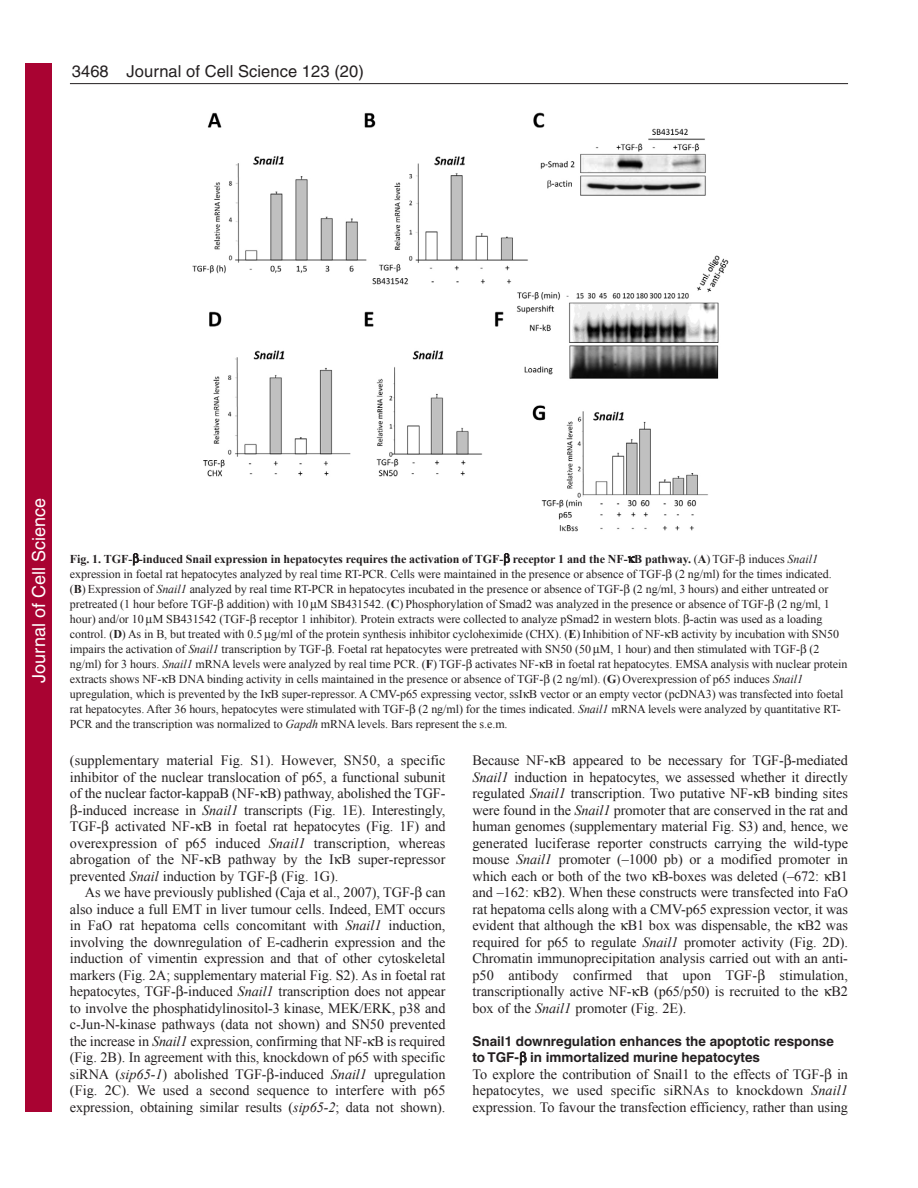
<style>
.page{position:relative;width:918px;height:1188px;background:#fff}
.page>*{position:absolute;margin:0;border:0;box-sizing:border-box;transform-origin:0 0}
.t1{font:18px "Helvetica";color:#fff}
.t2{font:16.5px "Helvetica";letter-spacing:.005em;color:#231f20}
.t3{font:14.25px/16.5px "Times New Roman";letter-spacing:-.005em;color:#231f20;text-align:justify}
.t4{font:700 13.5px/16.5px "Helvetica";color:#231f20}
.t5{font:12px/15px "Times New Roman";letter-spacing:-.005em;color:#231f20}
.s1{font-weight:700}
.s2{font-style:italic}
</style>
<div class="page">
<hr style="left:70px;top:83px;width:778px;height:1px;background:#231f20">
<img style="left:192px;top:112px;width:537px;height:420px">
<div style="left:26px;top:64px;width:26px;height:1048px;background:#a90332"></div>
<p class="t2" style="left:72px;top:65px;width:294px">3468 Journal of Cell Science 123 (20)</p>
<p class="t1" style="left:28px;top:683px;width:186px;rotate:-90deg">Journal of Cell Science</p>
<p class="t5" style="left:70px;top:551px;width:779px"><span class="s1">Fig. 1. TGF- -induced Snail expression in hepatocytes requires the activation of TGF- receptor 1 and the NF- B pathway.</span> (<span class="s1">A</span>) TGF- induces <span class="s2">Snail1 </span>expression in foetal rat hepatocytes analyzed by real time RT-PCR. Cells were maintained in the presence or absence of TGF- (2 ng/ml) for the times indicated. (<span class="s1">B</span>) Expression of <span class="s2">Snail1</span> analyzed by real time RT-PCR in hepatocytes incubated in the presence or absence of TGF- (2 ng/ml, 3 hours) and either untreated or pretreated (1 hour before TGF- addition) with 10 M SB431542. (<span class="s1">C</span>) Phosphorylation of Smad2 was analyzed in the presence or absence of TGF- (2 ng/ml, 1 hour) and/or 10 M SB431542 (TGF- receptor 1 inhibitor). Protein extracts were collected to analyze pSmad2 in western blots. -actin was used as a loading control. (<span class="s1">D</span>) As in B, but treated with 0.5 g/ml of the protein synthesis inhibitor cycloheximide (CHX). (<span class="s1">E</span>) Inhibition of NF- B activity by incubation with SN50 impairs the activation of <span class="s2">Snail1</span> transcription by TGF- . Foetal rat hepatocytes were pretreated with SN50 (50 M, 1 hour) and then stimulated with TGF- (2 ng/ml) for 3 hours. <span class="s2">Snail1</span> mRNA levels were analyzed by real time PCR. (<span class="s1">F</span>) TGF- activates NF- B in foetal rat hepatocytes. EMSA analysis with nuclear protein extracts shows NF- B DNA binding activity in cells maintained in the presence or absence of TGF- (2 ng/ml). (<span class="s1">G</span>) Overexpression of p65 induces <span class="s2">Snail1 </span>upregulation, which is prevented by the I B super-repressor. A CMV-p65 expressing vector, ssI B vector or an empty vector (pcDNA3) was transfected into foetal rat hepatocytes. After 36 hours, hepatocytes were stimulated with TGF- (2 ng/ml) for the times indicated. <span class="s2">Snail1</span> mRNA levels were analyzed by quantitative RT-PCR and the transcription was normalized to <span class="s2">Gapdh</span> mRNA levels. Bars represent the s.e.m.</p>
<p class="t3" style="left:70px;top:752px;width:377px">(supplementary material Fig. S1). However, SN50, a specific</p>
<p class="t3" style="left:70px;top:768px;width:377px">inhibitor of the nuclear translocation of p65, a functional subunit</p>
<p class="t3" style="left:70px;top:785px;width:377px">of the nuclear factor-kappaB (NF- B) pathway, abolished the TGF-</p>
<p class="t3" style="left:78px;top:801px;width:369px">-induced increase in <span class="s2">Snail1</span> transcripts (Fig. 1E). Interestingly,</p>
<p class="t3" style="left:70px;top:818px;width:377px">TGF- activated NF- B in foetal rat hepatocytes (Fig. 1F) and</p>
<p class="t3" style="left:70px;top:834px;width:377px">overexpression of p65 induced <span class="s2">Snail1</span> transcription, whereas</p>
<p class="t3" style="left:70px;top:851px;width:377px">abrogation of the NF- B pathway by the I B super-repressor</p>
<p class="t3" style="left:70px;top:867px;width:270px">prevented <span class="s2">Snail</span> induction by TGF- (Fig. 1G).</p>
<p class="t3" style="left:85px;top:884px;width:362px">As we have previously published (Caja et al., 2007), TGF- can</p>
<p class="t3" style="left:70px;top:900px;width:377px">also induce a full EMT in liver tumour cells. Indeed, EMT occurs</p>
<p class="t3" style="left:70px;top:917px;width:377px">in FaO rat hepatoma cells concomitant with <span class="s2">Snail1</span> induction,</p>
<p class="t3" style="left:70px;top:933px;width:377px">involving the downregulation of E-cadherin expression and the</p>
<p class="t3" style="left:70px;top:950px;width:377px">induction of vimentin expression and that of other cytoskeletal</p>
<p class="t3" style="left:70px;top:966px;width:377px">markers (Fig. 2A; supplementary material Fig. S2). As in foetal rat</p>
<p class="t3" style="left:70px;top:983px;width:377px">hepatocytes, TGF- -induced <span class="s2">Snail1</span> transcription does not appear</p>
<p class="t3" style="left:70px;top:999px;width:377px">to involve the phosphatidylinositol-3 kinase, MEK/ERK, p38 and</p>
<p class="t3" style="left:70px;top:1016px;width:377px">c-Jun-N-kinase pathways (data not shown) and SN50 prevented</p>
<p class="t3" style="left:70px;top:1032px;width:377px">the increase in <span class="s2">Snail1</span> expression, confirming that NF- B is required</p>
<p class="t3" style="left:70px;top:1049px;width:377px">(Fig. 2B). In agreement with this, knockdown of p65 with specific</p>
<p class="t3" style="left:70px;top:1065px;width:377px">siRNA (<span class="s2">sip65-1</span>) abolished TGF- -induced <span class="s2">Snail1</span> upregulation</p>
<p class="t3" style="left:70px;top:1082px;width:377px">(Fig. 2C). We used a second sequence to interfere with p65</p>
<p class="t3" style="left:70px;top:1098px;width:377px">expression, obtaining similar results (<span class="s2">sip65-2</span>; data not shown).</p>
<p class="t3" style="left:472px;top:752px;width:377px">Because NF- B appeared to be necessary for TGF- -mediated <span class="s2">Snail1</span> induction in hepatocytes, we assessed whether it directly regulated <span class="s2">Snail1</span> transcription. Two putative NF- B binding sites were found in the <span class="s2">Snail1</span> promoter that are conserved in the rat and human genomes (supplementary material Fig. S3) and, hence, we generated luciferase reporter constructs carrying the wild-type mouse <span class="s2">Snail1</span> promoter (–1000 pb) or a modified promoter in which each or both of the two B-boxes was deleted (–672: B1 and –162: B2). When these constructs were transfected into FaO rat hepatoma cells along with a CMV-p65 expression vector, it was evident that although the B1 box was dispensable, the B2 was required for p65 to regulate <span class="s2">Snail1</span> promoter activity (Fig. 2D).<br>Chromatin immunoprecipitation analysis carried out with an anti&shy;p50 antibody confirmed that upon TGF-</p>
<p class="t3" style="left:472px;top:966px;width:377px;text-indent:307px">stimulation, transcriptionally active NF- B (p65/p50) is recruited to the B2 box of the <span class="s2">Snail1</span> promoter (Fig. 2E).</p>
<p class="t4" style="left:472px;top:1034px;width:363px">Snail1 downregulation enhances the apoptotic response to TGF- in immortalized murine hepatocytes</p>
<p class="t3" style="left:472px;top:1065px;width:377px">To explore the contribution of Snail1 to the effects of TGF- in hepatocytes, we used specific siRNAs to knockdown <span class="s2">Snail1 </span>expression. To favour the transfection efficiency, rather than using</p>
</div>
